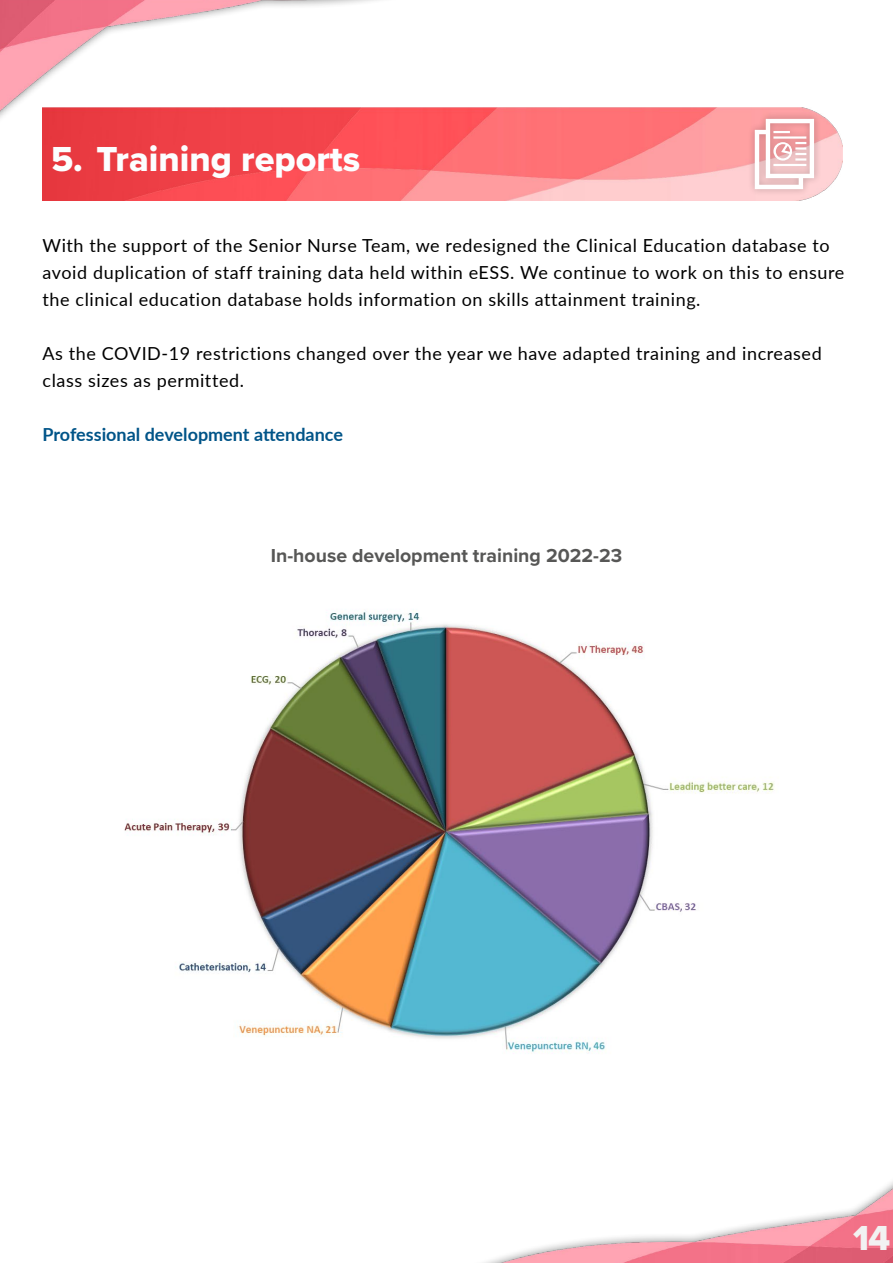
<style>
.page{position:relative;width:893px;height:1263px;background:#fff}
.page>*{position:absolute;margin:0;border:0;box-sizing:border-box;transform-origin:0 0}
.t1{font:36px "Proxima Nova Extrabld";color:#fcfeff}
.t2{font:36px "Proxima Nova Extrabld";color:#f2f2f2}
.t3{font:700 19.5px "Proxima Nova";color:#575756}
.t4{font:18px/27px "Lato";letter-spacing:.035em;color:#000}
.t5{font:700 18px "Lato";color:#005488}
</style>
<div class="page">
<img style="left:484px;top:1182px;width:409px;height:81px">
<img style="left:0;top:0;width:583px;height:201px">
<img style="left:43px;top:108px;width:799px;height:92px">
<img style="left:124px;top:610px;width:650px;height:444px">
<div style="left:747px;top:111px;width:75px;height:86px;background:#000;opacity:.25"></div>
<svg style="left:755px;top:119px;width:59px;height:70px"></svg>
<h1 class="t1" style="left:51px;top:132px;width:311px">5. Training reports</h1>
<p class="t4" style="left:43px;top:231px;width:803px">With the support of the Senior Nurse Team, we redesigned the Clinical Education database to avoid duplication of staff training data held within eESS. We continue to work on this to ensure the clinical education database holds information on skills attainment training.</p>
<p class="t4" style="left:43px;top:339px;width:781px">As the COVID-19 restrictions changed over the year we have adapted training and increased class sizes as permitted.</p>
<p class="t5" style="left:43px;top:421px;width:302px">Professional development attendance</p>
<p class="t3" style="left:271px;top:541px;width:353px">In-house development training 2022-23</p>
<h1 class="t2" style="left:853px;top:1211px;width:39px">14</h1>
</div>
